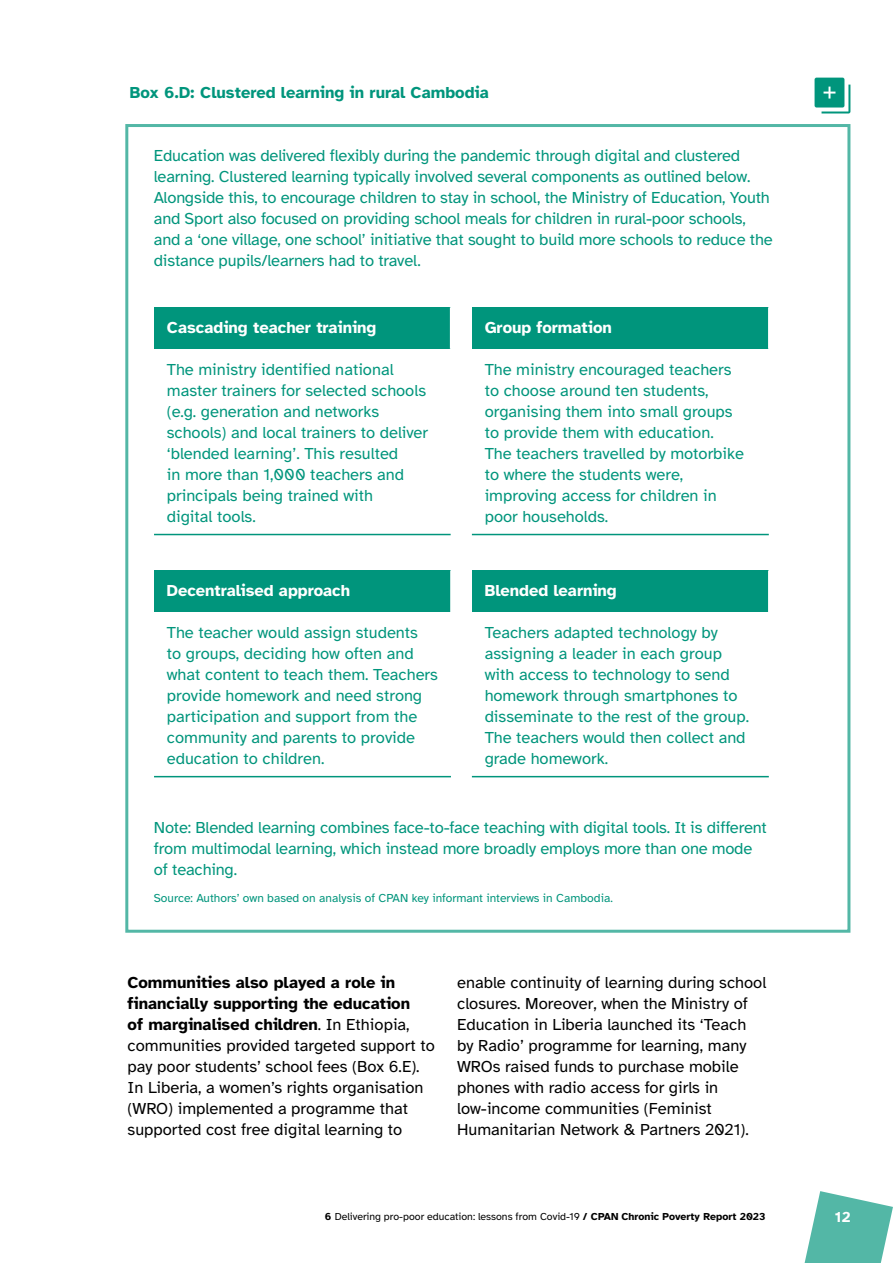
<style>
.page{position:relative;width:893px;height:1263px;background:#fff}
.page>*{position:absolute;margin:0;border:0;box-sizing:border-box;transform-origin:0 0}
.t1{font:16.5px/21px "Atkinson Hyperlegible";color:#00957c}
.t2{font:16.5px/21px "Atkinson Hyperlegible";color:#000}
.t3{font:700 16.5px "Atkinson Hyperlegible";color:#fff}
.t4{font:700 16.5px "Atkinson Hyperlegible";color:#00957c}
.t5{font:700 15px "Atkinson Hyperlegible";color:#fff}
.t6{font:12px "Atkinson Hyperlegible";color:#00957c}
.t7{font:10.5px "Atkinson Hyperlegible";color:#000}
.s1{font-weight:700}
</style>
<div class="page">
<svg style="left:804px;top:1191px;width:89px;height:72px"></svg>
<div style="left:125px;top:124px;width:725px;height:809px;border:3px solid #53b7a6"></div>
<div style="left:154px;top:307px;width:297px;height:42px;background:#00957c"></div>
<hr style="left:450px;top:307px;width:1px;height:42px;background:#fff">
<hr style="left:154px;top:534px;width:297px;height:1px;background:#00957c">
<div style="left:154px;top:570px;width:297px;height:42px;background:#00957c"></div>
<hr style="left:450px;top:570px;width:2px;height:42px;background:#fff">
<hr style="left:154px;top:776px;width:297px;height:1px;background:#00957c">
<div style="left:472px;top:307px;width:297px;height:42px;background:#00957c"></div>
<hr style="left:768px;top:307px;width:2px;height:42px;background:#fff">
<hr style="left:472px;top:534px;width:297px;height:1px;background:#00957c">
<div style="left:472px;top:570px;width:297px;height:42px;background:#00957c"></div>
<hr style="left:768px;top:570px;width:2px;height:42px;background:#fff">
<hr style="left:472px;top:776px;width:297px;height:1px;background:#00957c">
<svg style="left:814px;top:78px;width:36px;height:35px"></svg>
<p class="t4" style="left:130px;top:83px;width:360px">Box 6.D: Clustered learning in rural Cambodia</p>
<p class="t1" style="left:154px;top:145px;width:620px">Education was delivered flexibly during the pandemic through digital and clustered learning. Clustered learning typically involved several components as outlined below.<br>Alongside this, to encourage children to stay in school, the Ministry of Education, Youth and Sport also focused on providing school meals for children in rural-poor schools, and a ‘one village, one school’ initiative that sought to build more schools to reduce the distance pupils/learners had to travel.</p>
<p class="t3" style="left:167px;top:318px;width:211px">Cascading teacher training</p>
<p class="t1" style="left:167px;top:359px;width:263px">The ministry identified national master trainers for selected schools (e.g. generation and networks schools) and local trainers to deliver ‘blended learning’. This resulted<br>in more than 1,000 teachers and principals being trained with<br>digital tools.</p>
<p class="t3" style="left:167px;top:581px;width:185px">Decentralised approach</p>
<p class="t1" style="left:167px;top:622px;width:273px">The teacher would assign students<br>to groups, deciding how often and what content to teach them. Teachers provide homework and need strong participation and support from the community and parents to provide education to children.</p>
<p class="t3" style="left:485px;top:318px;width:129px">Group formation</p>
<p class="t1" style="left:485px;top:359px;width:261px">The ministry encouraged teachers to choose around ten students, organising them into small groups to provide them with education.<br>The teachers travelled by motorbike to where the students were, improving access for children in poor households.</p>
<p class="t3" style="left:485px;top:581px;width:134px">Blended learning</p>
<p class="t1" style="left:485px;top:622px;width:266px">Teachers adapted technology by assigning a leader in each group with access to technology to send homework through smartphones to disseminate to the rest of the group.<br>The teachers would then collect and grade homework.</p>
<p class="t1" style="left:154px;top:817px;width:614px">Note: Blended learning combines face-to-face teaching with digital tools. It is different from multimodal learning, which instead more broadly employs more than one mode of teaching.</p>
<p class="t6" style="left:154px;top:892px;width:460px">Source: Authors’ own based on analysis of CPAN key informant interviews in Cambodia.</p>
<p class="t2" style="left:128px;top:972px;width:309px"><span class="s1">Communities also played a role in financially supporting the education<br>of marginalised children</span>. In Ethiopia, communities provided targeted support to pay poor students’ school fees (Box 6.E).<br>In Liberia, a women’s rights organisation (WRO) implemented a programme that supported cost free digital learning to</p>
<p class="t2" style="left:457px;top:972px;width:311px">enable continuity of learning during school closures. Moreover, when the Ministry of Education in Liberia launched its ‘Teach by Radio’ programme for learning, many WROs raised funds to purchase mobile phones with radio access for girls in low-income communities (Feminist Humanitarian Network &amp; Partners 2021).</p>
<p class="t7" style="left:325px;top:1211px;width:442px"><span class="s1">6</span> Delivering pro-poor education: lessons from Covid-19 <span class="s1">/ CPAN Chronic Poverty Report 2023</span></p>
<p class="t5" style="left:835px;top:1208px;width:17px">12</p>
</div>
